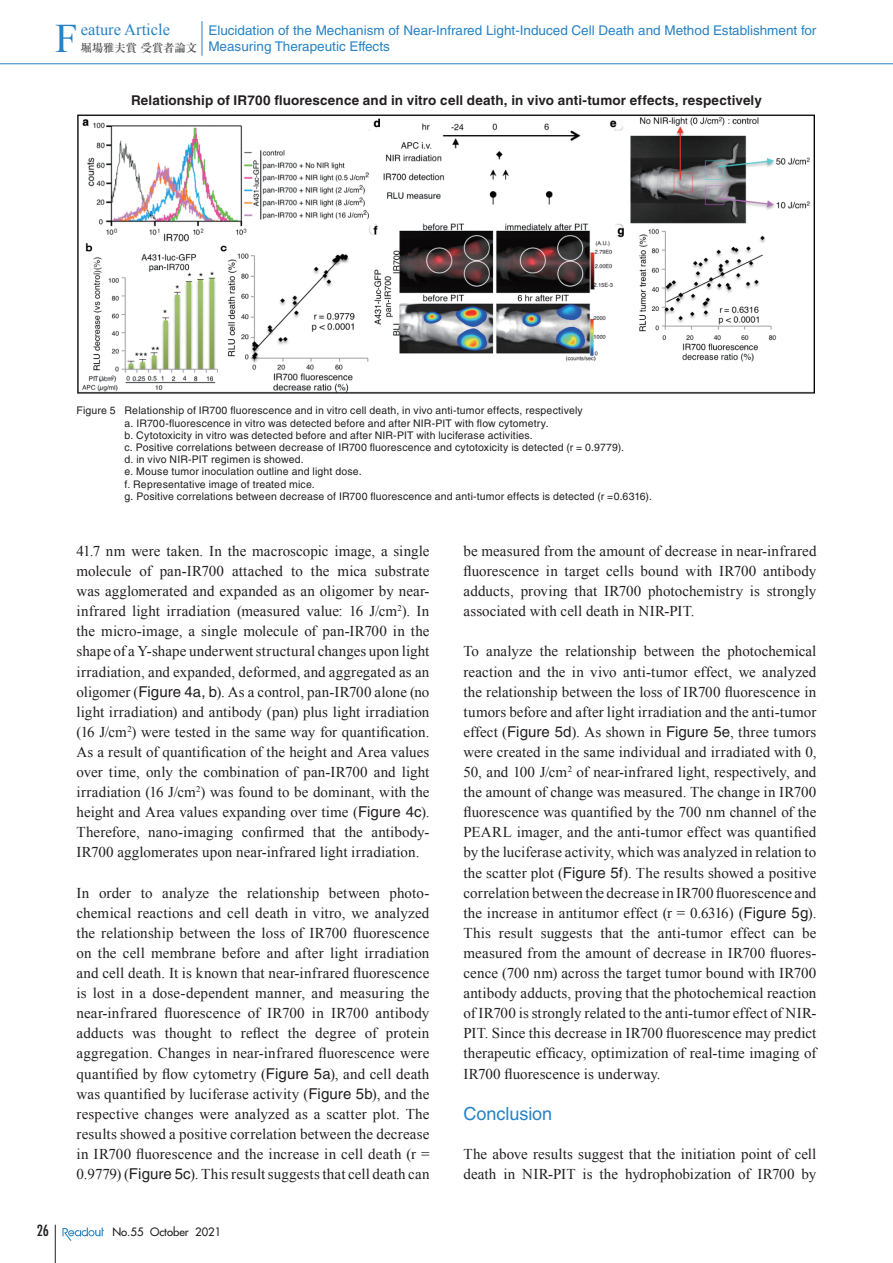
<style>
.page{position:relative;width:893px;height:1263px;background:#fff}
.page>*{position:absolute;margin:0;border:0;box-sizing:border-box;transform-origin:0 0}
.t1{font:40.5px "Times New Roman";color:#2783c5}
.t2{font:18px "Helvetica LT Std";color:#2783c5}
.t3{font:16.5px "Times New Roman";color:#2783c5}
.t4{font:15px/20.1px "Times New Roman";letter-spacing:.01em;color:#231f20;text-align:justify}
.t5{font:condensed 15px "Futura Std";color:#231f20}
.t6{font:700 13.5px "Helvetica LT Std";letter-spacing:.01em;color:#231f20}
.t7{font:13.35px/16.5px "Helvetica LT Std";color:#2783c5}
.t8{font:500 11.25px "Futura Std";color:#231f20}
.t9{font:700 11.25px "Ryumin Pro";color:#57585a}
.t10{font:10.5px/12.3px "Helvetica LT Std";letter-spacing:.015em;color:#231f20}
.s1{font-family:"Helvetica LT Std"}
</style>
<div class="page">
<hr style="left:0;top:63px;width:893px;height:1px;background:#2783c5">
<hr style="left:55px;top:1225px;width:1px;height:38px;background:#231f20">
<svg style="left:63px;top:1227px;width:41px;height:14px"></svg>
<hr style="left:202px;top:21px;width:1px;height:35px;background:#2783c5">
<img style="left:77px;top:114px;width:738px;height:280px">
<h1 class="t1" style="left:55px;top:11px;width:24px">F</h1>
<p class="t3" style="left:81px;top:19px;width:91px">eature Article</p>
<p class="t9" style="left:81px;top:39px;width:118px">堀場雅夫賞 受賞者論文</p>
<p class="t7" style="left:208px;top:22px;width:609px">Elucidation of the Mechanism of Near-Infrared Light-Induced Cell Death and Method Establishment for<br>Measuring Therapeutic Effects</p>
<p class="t6" style="left:131px;top:92px;width:632px">Relationship of IR700 fluorescence and in vitro cell death, in vivo anti-tumor effects, respectively</p>
<p class="t10" style="left:125px;top:404px;width:529px;text-indent:-48px">Figure 5 Relationship of IR700 fluorescence and in vitro cell death, in vivo anti-tumor effects, respectively<br>a. IR700-fluorescence in vitro was detected before and after NIR-PIT with flow cytometry.<br>b. Cytotoxicity in vitro was detected before and after NIR-PIT with luciferase activities.<br>c. Positive correlations between decrease of IR700 fluorescence and cytotoxicity is detected (r = 0.9779).<br>d. in vivo NIR-PIT regimen is showed.<br>e. Mouse tumor inoculation outline and light dose.<br>f. Representative image of treated mice.<br>g. Positive correlations between decrease of IR700 fluorescence and anti-tumor effects is detected (r =0.6316).</p>
<p class="t4" style="left:77px;top:541px;width:354px">41.7 nm were taken. In the macroscopic image, a single molecule of pan-IR700 attached to the mica substrate was agglomerated and expanded as an oligomer by near&shy;infrared light irradiation (measured value: 16 J/cm<sup>2</sup>). In the micro-image, a single molecule of pan-IR700 in the shape of a Y-shape underwent structural changes upon light irradiation, and expanded, deformed, and aggregated as an oligomer (<span class="s1">Figure 4a, b</span>). As a control, pan-IR700 alone (no light irradiation) and antibody (pan) plus light irradiation (16 J/cm<sup>2</sup>) were tested in the same way for quantification.<br>As a result of quantification of the height and Area values over time, only the combination of pan-IR700 and light irradiation (16 J/cm<sup>2</sup>) was found to be dominant, with the height and Area values expanding over time (<span class="s1">Figure 4c</span>).<br>Therefore, nano-imaging confirmed that the antibody-IR700 agglomerates upon near-infrared light irradiation.</p>
<p class="t4" style="left:77px;top:882px;width:354px">In order to analyze the relationship between photo&shy;chemical reactions and cell death in vitro, we analyzed the relationship between the loss of IR700 fluorescence on the cell membrane before and after light irradiation and cell death. It is known that near-infrared fluorescence is lost in a dose-dependent manner, and measuring the near-infrared fluorescence of IR700 in IR700 antibody adducts was thought to reflect the degree of protein aggregation. Changes in near-infrared fluorescence were quantified by flow cytometry (<span class="s1">Figure 5a</span>), and cell death was quantified by luciferase activity (<span class="s1">Figure 5b</span>), and the respective changes were analyzed as a scatter plot. The results showed a positive correlation between the decrease in IR700 fluorescence and the increase in cell death (r = 0.9779) (<span class="s1">Figure 5c</span>). This result suggests that cell death can</p>
<p class="t5" style="left:37px;top:1222px;width:14px">26</p>
<p class="t8" style="left:112px;top:1225px;width:110px">No.55 October 2021</p>
<p class="t4" style="left:463px;top:541px;width:354px">be measured from the amount of decrease in near-infrared fluorescence in target cells bound with IR700 antibody adducts, proving that IR700 photochemistry is strongly associated with cell death in NIR-PIT.</p>
<p class="t4" style="left:463px;top:641px;width:354px">To analyze the relationship between the photochemical reaction and the in vivo anti-tumor effect, we analyzed the relationship between the loss of IR700 fluorescence in tumors before and after light irradiation and the anti-tumor effect (<span class="s1">Figure 5d</span>). As shown in <span class="s1">Figure 5e</span>, three tumors were created in the same individual and irradiated with 0, 50, and 100 J/cm<sup>2</sup> of near-infrared light, respectively, and the amount of change was measured. The change in IR700 fluorescence was quantified by the 700 nm channel of the PEARL imager, and the anti-tumor effect was quantified by the luciferase activity, which was analyzed in relation to the scatter plot (<span class="s1">Figure 5f</span>). The results showed a positive correlation between the decrease in IR700 fluorescence and the increase in antitumor effect (r = 0.6316) (<span class="s1">Figure 5g</span>).<br>This result suggests that the anti-tumor effect can be measured from the amount of decrease in IR700 fluores&shy;cence (700 nm) across the target tumor bound with IR700 antibody adducts, proving that the photochemical reaction of IR700 is strongly related to the anti-tumor effect of NIR-PIT. Since this decrease in IR700 fluorescence may predict therapeutic efficacy, optimization of real-time imaging of IR700 fluorescence is underway.</p>
<p class="t2" style="left:463px;top:1103px;width:90px">Conclusion</p>
<p class="t4" style="left:463px;top:1144px;width:354px">The above results suggest that the initiation point of cell death in NIR-PIT is the hydrophobization of IR700 by</p>
</div>
